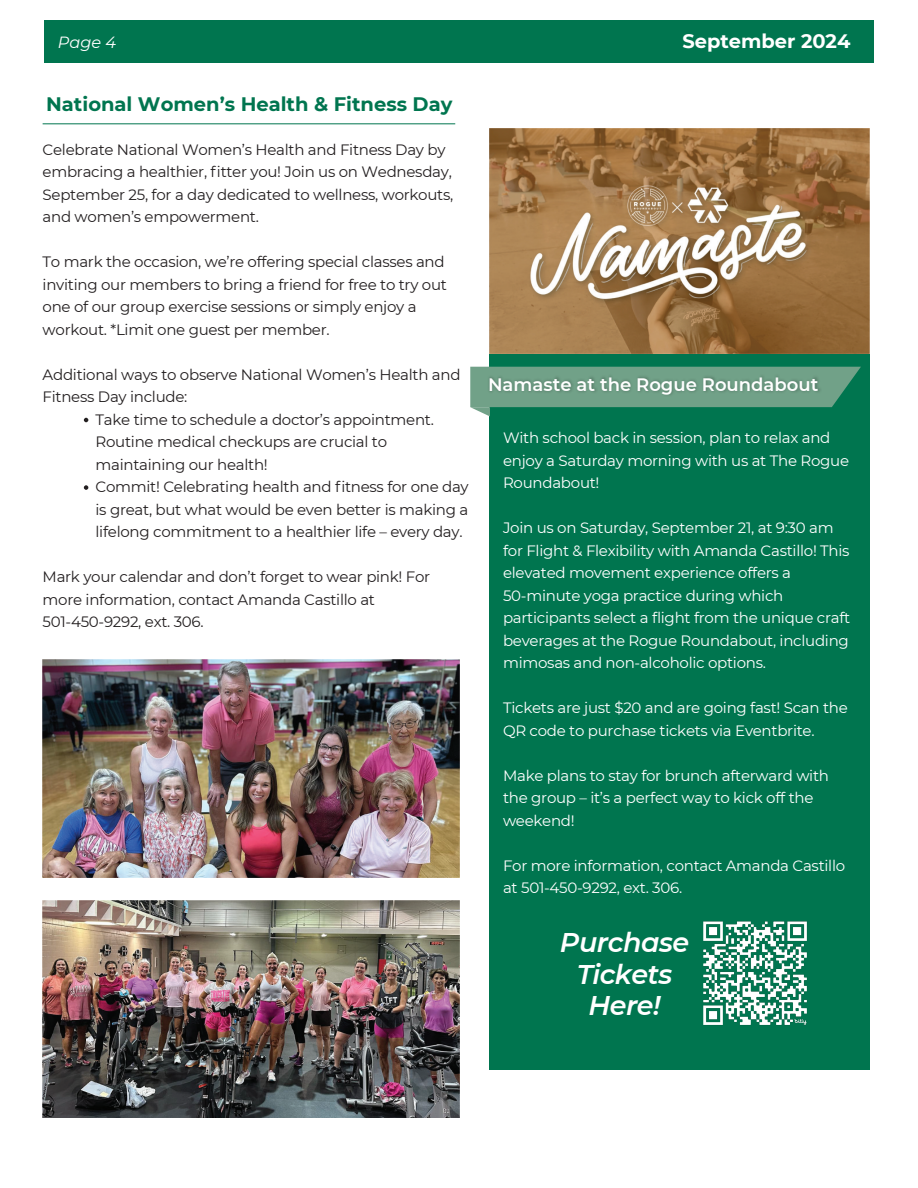
<style>
.page{position:relative;width:918px;height:1188px;background:#fff}
.page>*{position:absolute;margin:0;border:0;box-sizing:border-box;transform-origin:0 0}
.t1{font:italic 600 27px/31.5px "Montserrat";letter-spacing:-.02em;color:#fff;text-align:center}
.t2{font:700 19.5px "Montserrat";color:#00754f}
.t3{font:700 19.35px "Montserrat";color:#fff}
.t4{font:600 18px "Montserrat";color:#fff}
.t5{font:italic 16.2px "Montserrat";color:#fff}
.t6{font:15px/22.5px "Montserrat";letter-spacing:-.02em;color:#231f20}
.t7{font:15px/22.5px "Montserrat";letter-spacing:-.02em;color:#fff}
</style>
<div class="page">
<div style="left:44px;top:20px;width:830px;height:43px;background:#00754f"></div>
<hr style="left:43px;top:123px;width:412px;height:1px;background:#00754f">
<div style="left:489px;top:353px;width:381px;height:717px;background:#00754f"></div>
<svg style="left:470px;top:367px;width:391px;height:49px"></svg>
<img style="left:485px;top:372px;width:368px;height:31px">
<svg style="left:84px;top:418px;width:4px;height:4px"></svg>
<svg style="left:84px;top:485px;width:4px;height:5px"></svg>
<img style="left:42px;top:660px;width:417px;height:218px">
<img style="left:42px;top:900px;width:417px;height:218px">
<img style="left:703px;top:921px;width:104px;height:104px">
<img style="left:490px;top:128px;width:380px;height:226px">
<p class="t5" style="left:58px;top:32px;width:60px">Page 4</p>
<p class="t3" style="left:682px;top:27px;width:170px">September 2024</p>
<h2 class="t2" style="left:46px;top:90px;width:408px">National Women’s Health &amp; Fitness Day</h2>
<p class="t6" style="left:43px;top:137px;width:412px">Celebrate National Women’s Health and Fitness Day by embracing a healthier, fitter you! Join us on Wednesday, September 25, for a day dedicated to wellness, workouts, and women’s empowerment.</p>
<p class="t6" style="left:43px;top:250px;width:406px">To mark the occasion, we’re offering special classes and inviting our members to bring a friend for free to try out one of our group exercise sessions or simply enjoy a workout. *Limit one guest per member.</p>
<p class="t6" style="left:43px;top:362px;width:419px">Additional ways to observe National Women’s Health and</p>
<p class="t6" style="left:43px;top:385px;width:146px">Fitness Day include:</p>
<p class="t6" style="left:96px;top:407px;width:340px">Take time to schedule a doctor’s appointment.</p>
<p class="t6" style="left:96px;top:430px;width:293px">Routine medical checkups are crucial to</p>
<p class="t6" style="left:96px;top:452px;width:174px">maintaining our health!</p>
<p class="t6" style="left:96px;top:475px;width:375px">Commit! Celebrating health and fitness for one day</p>
<p class="t6" style="left:96px;top:497px;width:374px">is great, but what would be even better is making a</p>
<p class="t6" style="left:96px;top:520px;width:369px">lifelong commitment to a healthier life – every day.</p>
<p class="t6" style="left:43px;top:565px;width:389px">Mark your calendar and don’t forget to wear pink! For more information, contact Amanda Castillo at<br>501-450-9292, ext. 306.</p>
<p class="t4" style="left:488px;top:371px;width:332px">Namaste at the Rogue Roundabout</p>
<p class="t7" style="left:503px;top:426px;width:348px">With school back in session, plan to relax and enjoy a Saturday morning with us at The Rogue<br>Roundabout!</p>
<p class="t7" style="left:503px;top:516px;width:349px">Join us on Saturday, September 21, at 9:30 am for Flight &amp; Flexibility with Amanda Castillo! This elevated movement experience offers a 50-minute yoga practice during which participants select a flight from the unique craft beverages at the Rogue Roundabout, including mimosas and non-alcoholic options.</p>
<p class="t7" style="left:503px;top:696px;width:346px">Tickets are just $20 and are going fast! Scan the<br>QR code to purchase tickets via Eventbrite.</p>
<p class="t7" style="left:503px;top:764px;width:327px">Make plans to stay for brunch afterward with the group – it’s a perfect way to kick off the weekend!</p>
<p class="t7" style="left:503px;top:854px;width:344px">For more information, contact Amanda Castillo at 501-450-9292, ext. 306.</p>
<h1 class="t1" style="left:560px;top:926px;width:131px">Purchase<br>Tickets<br>Here!</h1>
</div>
